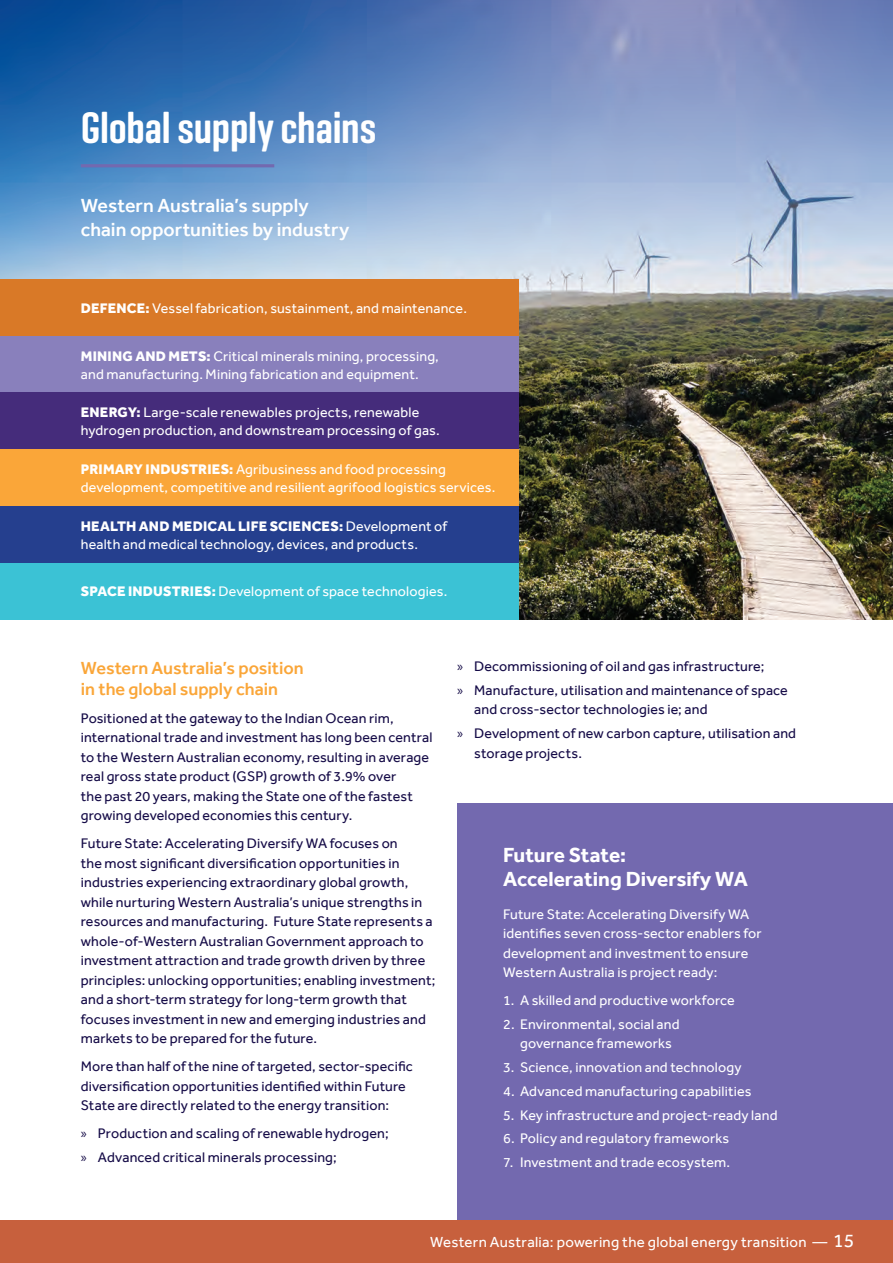
<style>
.page{position:relative;width:893px;height:1263px;background:#fff}
.page>*{position:absolute;margin:0;border:0;box-sizing:border-box;transform-origin:0 0}
.Heading_1__1_Col{font:600 45px "Geogrotesque Comp";letter-spacing:-.005em;color:#fff}
.Body{font:700 21px/24px "Effra";letter-spacing:-.005em;color:#fff}
.H2_orange{font:500 19.5px/24px "Effra";color:#fff}
.H2_orange-2{font:500 18px/21px "Effra";color:#faa639}
.t1{font:15px "Effra";letter-spacing:.02em;color:#fff}
.Body-2{font:14.25px/19.5px "Effra";letter-spacing:.01em;color:#150b47}
.Body-3{font:14.25px/19.5px "Effra";letter-spacing:.01em;color:#fff}
.special1{font:14.25px/18px "Effra";letter-spacing:.01em;color:#fff}
.s1{font-weight:800}
.s2{font-family:"Myriad Pro"}
.s3{font-size:19.5px}
</style>
<div class="page">
<img style="left:519px;top:311px;width:374px;height:309px">
<svg style="left:0;top:0;width:893px;height:311px;background:#7c9cc8"></svg>
<hr style="left:81px;top:164px;width:193px;height:3px;background:#7369af">
<div style="left:457px;top:804px;width:436px;height:438px;background:#7369af"></div>
<div style="left:0;top:279px;width:519px;height:57px;background:#d97927"></div>
<div style="left:0;top:336px;width:519px;height:57px;background:#8980bc"></div>
<div style="left:0;top:393px;width:519px;height:56px;background:#452c7b"></div>
<div style="left:0;top:449px;width:519px;height:57px;background:#faa639"></div>
<div style="left:0;top:506px;width:519px;height:57px;background:#253f8e"></div>
<div style="left:0;top:563px;width:519px;height:57px;background:#3bc2d5"></div>
<div style="left:0;top:1221px;width:893px;height:42px;background:#c7603d"></div>
<p class="Heading_1__1_Col" style="left:81px;top:100px;width:297px">Global supply chains</p>
<p class="H2_orange" style="left:81px;top:193px;width:270px">Western Australia’s supply chain opportunities by industry</p>
<p class="Body-3" style="left:81px;top:299px;width:388px"><span class="s1">DEFENCE:</span> Vessel fabrication, sustainment, and maintenance.</p>
<p class="Body-3" style="left:81px;top:347px;width:360px;line-height:18px"><span class="s1">MINING AND METS:</span> Critical minerals mining, processing, and manufacturing. Mining fabrication and equipment.</p>
<p class="Body-3" style="left:81px;top:403px;width:361px;line-height:18px"><span class="s1">ENERGY:</span> Large-scale renewables projects, renewable hydrogen production, and downstream processing of gas.</p>
<p class="special1" style="left:81px;top:460px;width:416px"><span class="s1">PRIMARY INDUSTRIES:</span> Agribusiness and food processing development, competitive and resilient agrifood logistics services.</p>
<p class="special1" style="left:81px;top:517px;width:368px"><span class="s1">HEALTH AND MEDICAL LIFE SCIENCES:</span> Development of health and medical technology, devices, and products.</p>
<p class="special1" style="left:81px;top:582px;width:368px"><span class="s1">SPACE INDUSTRIES:</span> Development of space technologies.</p>
<p class="H2_orange-2" style="left:81px;top:657px;width:224px">Western Australia’s position in the global supply chain</p>
<p class="Body-2" style="left:81px;top:708px;width:353px">Positioned at the gateway to the Indian Ocean rim, international trade and investment has long been central to the Western Australian economy, resulting in average real gross state product (GSP) growth of 3.9% over<br>the past 20 years, making the State one of the fastest growing developed economies this century.</p>
<p class="Body-2" style="left:81px;top:833px;width:356px">Future State: Accelerating Diversify WA focuses on<br>the most significant diversification opportunities in industries experiencing extraordinary global growth, while nurturing Western Australia’s unique strengths in resources and manufacturing. Future State represents a whole-of-Western Australian Government approach to investment attraction and trade growth driven by three principles: unlocking opportunities; enabling investment; and a short-term strategy for long-term growth that focuses investment in new and emerging industries and markets to be prepared for the future.</p>
<p class="Body-2" style="left:81px;top:1056px;width:334px">More than half of the nine of targeted, sector-specific diversification opportunities identified within Future<br>State are directly related to the energy transition:</p>
<p class="Body-2" style="left:81px;top:1123px;width:309px"><span class="s2">»</span> Production and scaling of renewable hydrogen;</p>
<p class="Body-2" style="left:81px;top:1147px;width:257px"><span class="s2">»</span> Advanced critical minerals processing;</p>
<p class="Body-2" style="left:457px;top:656px;width:309px"><span class="s2">»</span> Decommissioning of oil and gas infrastructure;</p>
<p class="Body-2" style="left:474px;top:680px;width:315px;text-indent:-17px"><span class="s2">»</span> Manufacture, utilisation and maintenance of space and cross-sector technologies ie; and</p>
<p class="Body-2" style="left:474px;top:723px;width:323px;text-indent:-17px"><span class="s2">»</span> Development of new carbon capture, utilisation and storage projects.</p>
<p class="Body" style="left:503px;top:843px;width:246px">Future State:<br>Accelerating Diversify WA</p>
<p class="Body-3" style="left:503px;top:904px;width:260px">Future State: Accelerating Diversify WA identifies seven cross-sector enablers for development and investment to ensure Western Australia is project ready:</p>
<p class="Body-3" style="left:503px;top:990px;width:233px">1. A skilled and productive workforce</p>
<p class="Body-3" style="left:520px;top:1014px;width:161px;text-indent:-17px">2. Environmental, social and governance frameworks</p>
<p class="Body-3" style="left:503px;top:1057px;width:240px">3. Science, innovation and technology</p>
<p class="Body-3" style="left:503px;top:1081px;width:250px">4. Advanced manufacturing capabilities</p>
<p class="Body-3" style="left:503px;top:1105px;width:276px">5. Key infrastructure and project-ready land</p>
<p class="Body-3" style="left:503px;top:1129px;width:228px">6. Policy and regulatory frameworks</p>
<p class="Body-3" style="left:503px;top:1152px;width:229px">7. Investment and trade ecosystem.</p>
<p class="t1" style="left:430px;top:1233px;width:426px">Western Australia: powering the global energy transition — <span class="s3">15</span></p>
</div>
